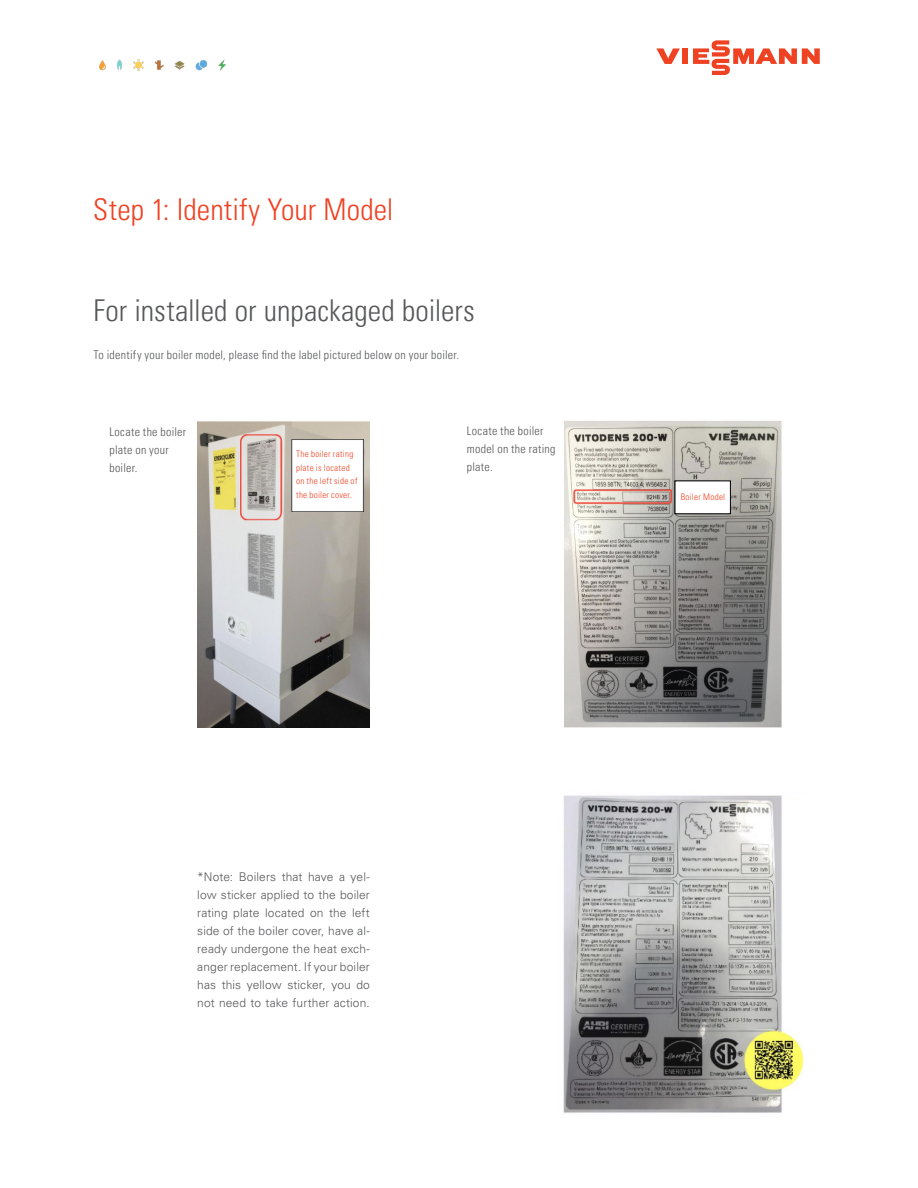
<style>
.page{position:relative;width:918px;height:1188px;background:#fff}
.page>*{position:absolute;margin:0;border:0;box-sizing:border-box;transform-origin:0 0}
.Headline___Univers_C{font:30px "Univers LTCYR 47 Light Cond";color:#57585a}
.Headline___Univers_C-2{font:30px "Univers LTCYR 47 Light Cond";letter-spacing:.005em;color:#ef4222}
.Teaser___Univers_Lig{font:300 12px/18px "Univers LTCYR 45";letter-spacing:.01em;color:#57585a;text-align:justify}
.Headline___Univers_C-3{font:12px/18px "Univers LTCYR 47 Light Cond";letter-spacing:.025em;color:#57585a}
.Headline___Univers_C-4{font:9px/13.5px "Univers LTCYR 47 Light Cond";letter-spacing:.03em;color:#ef4222}
</style>
<div class="page">
<img style="left:563px;top:795px;width:241px;height:318px">
<img style="left:197px;top:421px;width:173px;height:306px">
<img style="left:564px;top:420px;width:218px;height:308px">
<div style="left:299px;top:444px;width:58px;height:62px;background:#fff"></div>
<div style="left:675px;top:481px;width:56px;height:33px;background:#fff;border:1px solid #000"></div>
<div style="left:682px;top:48px;width:6px;height:16px;background:#ef4222"></div>
<svg style="left:656px;top:48px;width:24px;height:16px"></svg>
<svg style="left:693px;top:40px;width:127px;height:35px"></svg>
<img style="left:99px;top:59px;width:127px;height:12px">
<p class="Headline___Univers_C-2" style="left:93px;top:189px;width:302px">Step 1: Identify Your Model</p>
<p class="Headline___Univers_C" style="left:93px;top:290px;width:383px">For installed or unpackaged boilers</p>
<p class="Headline___Univers_C-3" style="left:94px;top:345px;width:367px">To identify your boiler model, please find the label pictured below on your boiler.</p>
<p class="Headline___Univers_C-3" style="left:109px;top:422px;width:78px">Locate the boiler plate on your boiler.</p>
<p class="Headline___Univers_C-3" style="left:467px;top:421px;width:90px">Locate the boiler model on the rating plate.</p>
<p class="Headline___Univers_C-4" style="left:296px;top:447px;width:63px">The boiler rating plate is located on the left side of the boiler cover.</p>
<p class="Headline___Univers_C-4" style="left:681px;top:489px;width:46px">Boiler Model</p>
<p class="Teaser___Univers_Lig" style="left:197px;top:867px;width:174px">*Note: Boilers that have a yel&shy;low sticker applied to the boiler rating plate located on the left side of the boiler cover, have al&shy;ready undergone the heat exch&shy;anger replacement. If your boiler has this yellow sticker, you do not need to take further action.</p>
</div>
